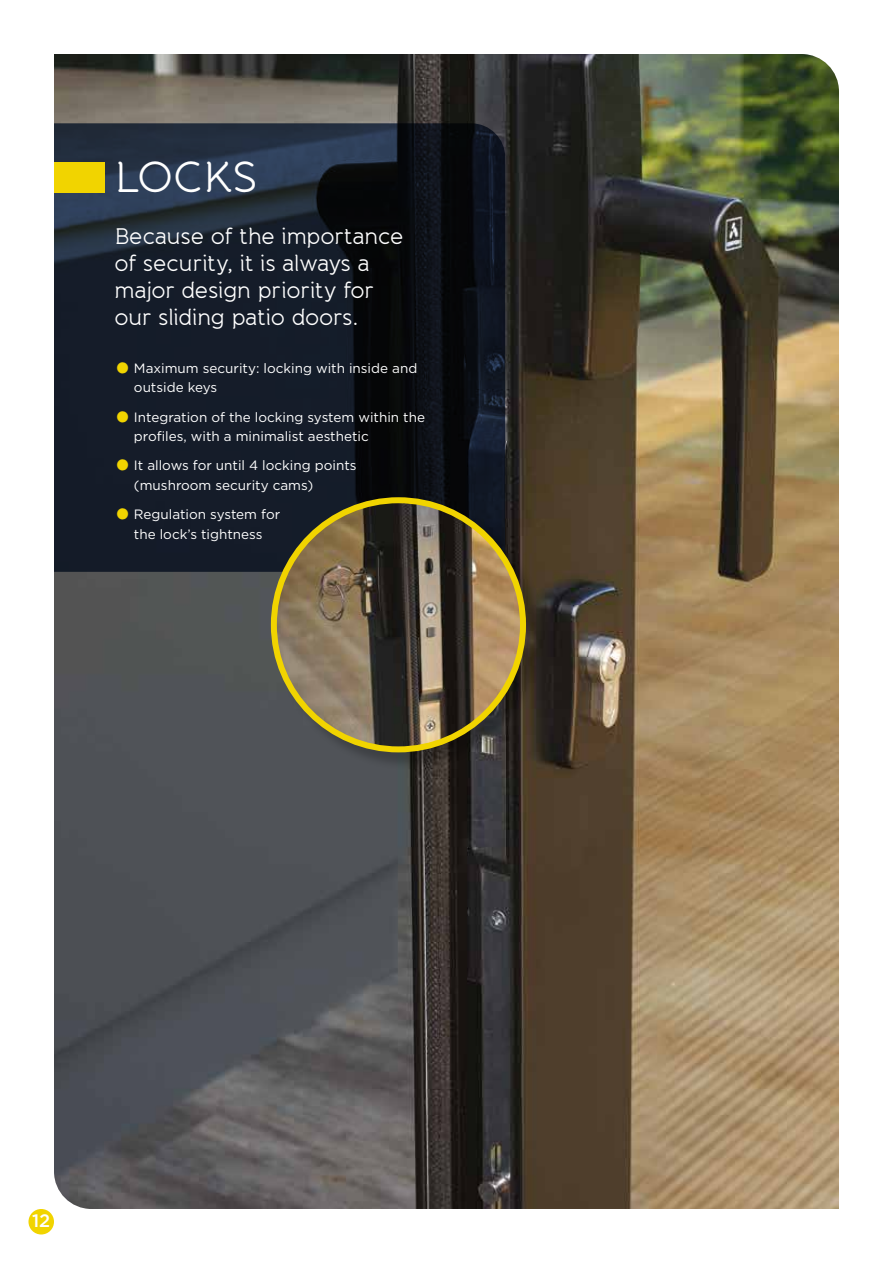
<style>
.page{position:relative;width:893px;height:1263px;background:#fff}
.page>*{position:absolute;margin:0;border:0;box-sizing:border-box;transform-origin:0 0}
.t1{font:43.5px "Banda";letter-spacing:-.005em;color:#fff}
.t2{font:42px/48.3px "Minion Pro";color:#f1d400;text-align:justify}
.t3{font:22.5px/27px "Banda";letter-spacing:-.01em;color:#fff}
.t4{font:500 18px "Gotham";color:#fff}
.t5{font:13.5px/19.5px "Gotham";color:#fff}
.s1{font-family:"Minion Pro";font-size:42px;color:#f1d400}
</style>
<div class="page">
<img style="left:54px;top:54px;width:785px;height:1155px">
<div style="left:28px;top:1209px;width:26px;height:25px;background:#f1d400;border-radius:50%"></div>
<svg style="left:54px;top:123px;width:451px;height:449px;background:#141b27"></svg>
<div style="left:54px;top:162px;width:51px;height:30px;background:#f1d400"></div>
<div style="left:273px;top:499px;width:272px;height:272px;background:#000;opacity:.23"></div>
<img style="left:274px;top:500px;width:249px;height:249px;border-radius:125px">
<div style="left:271px;top:497px;width:255px;height:255px;border:6px solid #f1d400;border-radius:50%"></div>
<h1 class="t1" style="left:114px;top:160px;width:145px">LOCKS</h1>
<h3 class="t3" style="left:114px;top:225px;width:291px">Because of the importance of security, it is always a major design priority for our sliding patio doors.</h3>
<p class="t5" style="left:134px;top:359px;width:285px;text-indent:-19px"><span class="s1">•</span> Maximum security: locking with inside and outside keys</p>
<p class="t5" style="left:134px;top:408px;width:293px">Integration of the locking system within the profiles, with a minimalist aesthetic</p>
<p class="t5" style="left:134px;top:456px;width:224px">It allows for until 4 locking points (mushroom security cams)</p>
<p class="t5" style="left:134px;top:505px;width:148px">Regulation system for the lock’s tightness</p>
<h2 class="t2" style="left:114px;top:387px;width:18px">• • •</h2>
<h3 class="t4" style="left:32px;top:1212px;width:20px">12</h3>
</div>
